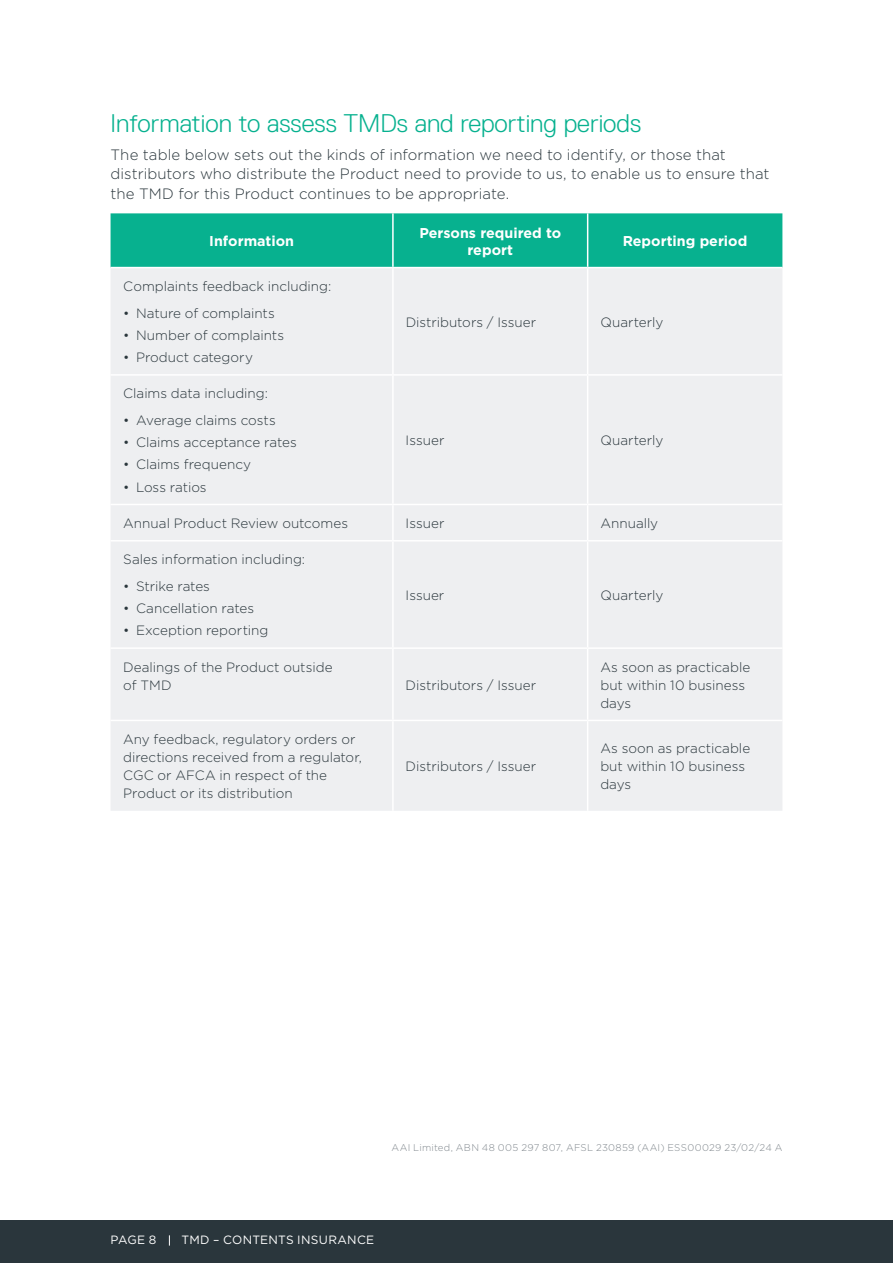
<style>
.page{position:relative;width:893px;height:1263px;background:#fff}
.page>*{position:absolute;margin:0;border:0;box-sizing:border-box;transform-origin:0 0}
.t1{font:300 25.5px "Replica Pro";color:#07b18f}
.t2{font:300 15px/19.5px "Gotham";letter-spacing:.005em;color:#2a363c}
.t3{font:700 14.25px/17.2px "Gotham";color:#fff;text-align:center}
.t4{font:300 13.5px/18px "Gotham";color:#2a363c}
.t5{font:12px "Gotham";letter-spacing:.02em;color:#fff}
.t6{font:300 9.75px "Gotham";letter-spacing:.03em;color:#81888e}
</style>
<div class="page">
<div style="left:0;top:1220px;width:893px;height:43px;background:#2a363c"></div>
<div style="left:111px;top:213px;width:671px;height:54px;background:#07b18f"></div>
<div style="left:111px;top:268px;width:281px;height:543px;background:#eeeff1"></div>
<div style="left:394px;top:268px;width:388px;height:543px;background:#eeeff1"></div>
<hr style="left:587px;top:213px;width:1px;height:54px;background:#fff">
<hr style="left:587px;top:268px;width:1px;height:106px;background:#fff">
<hr style="left:111px;top:374px;width:282px;height:2px;background:#fff">
<hr style="left:393px;top:374px;width:195px;height:2px;background:#fff">
<hr style="left:588px;top:374px;width:194px;height:2px;background:#fff">
<hr style="left:587px;top:376px;width:1px;height:128px;background:#fff">
<hr style="left:111px;top:504px;width:282px;height:1px;background:#fff">
<hr style="left:393px;top:504px;width:195px;height:1px;background:#fff">
<hr style="left:588px;top:504px;width:194px;height:1px;background:#fff">
<hr style="left:587px;top:505px;width:1px;height:35px;background:#fff">
<hr style="left:111px;top:540px;width:282px;height:1px;background:#fff">
<hr style="left:393px;top:540px;width:195px;height:1px;background:#fff">
<hr style="left:588px;top:540px;width:194px;height:1px;background:#fff">
<hr style="left:587px;top:541px;width:1px;height:106px;background:#fff">
<hr style="left:111px;top:647px;width:282px;height:2px;background:#fff">
<hr style="left:393px;top:647px;width:195px;height:2px;background:#fff">
<hr style="left:588px;top:647px;width:194px;height:2px;background:#fff">
<hr style="left:587px;top:649px;width:1px;height:71px;background:#fff">
<hr style="left:111px;top:720px;width:282px;height:1px;background:#fff">
<hr style="left:393px;top:720px;width:195px;height:1px;background:#fff">
<hr style="left:588px;top:720px;width:194px;height:1px;background:#fff">
<hr style="left:587px;top:721px;width:1px;height:90px;background:#fff">
<hr style="left:392px;top:213px;width:2px;height:54px;background:#fff">
<h1 class="t1" style="left:111px;top:109px;width:532px">Information to assess TMDs and reporting periods</h1>
<p class="t2" style="left:111px;top:144px;width:660px">The table below sets out the kinds of information we need to identify, or those that distributors who distribute the Product need to provide to us, to enable us to ensure that the TMD for this Product continues to be appropriate.</p>
<p class="t3" style="left:209px;top:232px;width:86px">Information</p>
<p class="t3" style="left:419px;top:224px;width:143px">Persons required to report</p>
<p class="t3" style="left:623px;top:232px;width:126px">Reporting period</p>
<p class="t4" style="left:123px;top:277px;width:210px">Complaints feedback including:</p>
<p class="t4" style="left:123px;top:303px;width:153px">• Nature of complaints</p>
<p class="t4" style="left:123px;top:326px;width:162px">• Number of complaints</p>
<p class="t4" style="left:123px;top:348px;width:131px">• Product category</p>
<p class="t4" style="left:406px;top:312px;width:132px">Distributors / Issuer</p>
<p class="t4" style="left:600px;top:312px;width:65px">Quarterly</p>
<p class="t4" style="left:123px;top:384px;width:146px">Claims data including:</p>
<p class="t4" style="left:123px;top:411px;width:154px">• Average claims costs</p>
<p class="t4" style="left:123px;top:433px;width:175px">• Claims acceptance rates</p>
<p class="t4" style="left:123px;top:455px;width:129px">• Claims frequency</p>
<p class="t4" style="left:123px;top:478px;width:85px">• Loss ratios</p>
<p class="t4" style="left:406px;top:431px;width:40px">Issuer</p>
<p class="t4" style="left:600px;top:431px;width:65px">Quarterly</p>
<p class="t4" style="left:123px;top:514px;width:226px">Annual Product Review outcomes</p>
<p class="t4" style="left:406px;top:514px;width:40px">Issuer</p>
<p class="t4" style="left:600px;top:514px;width:59px">Annually</p>
<p class="t4" style="left:123px;top:550px;width:183px">Sales information including:</p>
<p class="t4" style="left:123px;top:577px;width:88px">• Strike rates</p>
<p class="t4" style="left:123px;top:599px;width:132px">• Cancellation rates</p>
<p class="t4" style="left:123px;top:621px;width:147px">• Exception reporting</p>
<p class="t4" style="left:406px;top:586px;width:40px">Issuer</p>
<p class="t4" style="left:600px;top:586px;width:65px">Quarterly</p>
<p class="t4" style="left:123px;top:657px;width:211px">Dealings of the Product outside of TMD</p>
<p class="t4" style="left:123px;top:730px;width:240px">Any feedback, regulatory orders or directions received from a regulator,<br>CGC or AFCA in respect of the<br>Product or its distribution</p>
<p class="t4" style="left:406px;top:675px;width:132px">Distributors / Issuer</p>
<p class="t4" style="left:406px;top:757px;width:132px">Distributors / Issuer</p>
<p class="t4" style="left:600px;top:657px;width:151px">As soon as practicable but within 10 business days</p>
<p class="t4" style="left:600px;top:739px;width:151px">As soon as practicable but within 10 business days</p>
<p class="t6" style="left:391px;top:1141px;width:392px">AAI Limited, ABN 48 005 297 807, AFSL 230859 (AAI) ESS00029 23/02/24 A</p>
<p class="t5" style="left:111px;top:1232px;width:47px">PAGE 8</p>
<p class="t5" style="left:182px;top:1232px;width:194px">TMD – CONTENTS INSURANCE</p>
</div>
